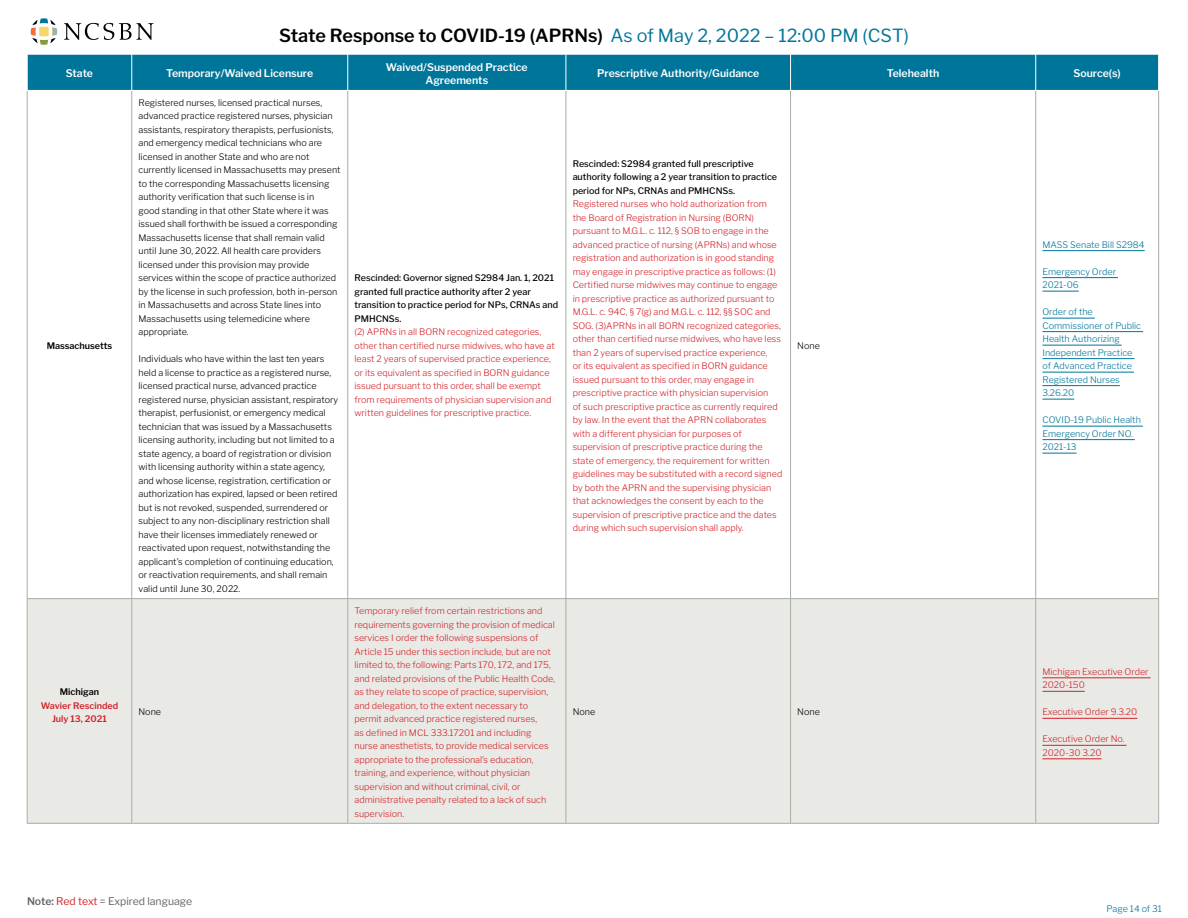
<style>
.page{position:relative;width:1188px;height:918px;background:#fff}
.page>*{position:absolute;margin:0;border:0;box-sizing:border-box;transform-origin:0 0}
.t1{font:600 18px "Libre Franklin";color:#000}
.t2{font:600 10.5px/12.6px "Libre Franklin";color:#fff;text-align:center}
.t3{font:10.5px "Libre Franklin";color:#636466}
.t4{font:300 9px/13.5px "Libre Franklin";color:#d2232a}
.t5{font:300 9px/13.5px "Libre Franklin";color:#000}
.t6{font:500 9px/13.5px "Libre Franklin";color:#000}
.t7{font:300 9px/13.5px "Libre Franklin";color:#00759a}
.t8{font:600 9px/13.5px "Libre Franklin";color:#d2232a;text-align:center}
.t9{font:600 9px "Libre Franklin";color:#000}
.s1{font-weight:400;color:#00759a}
.s2{font-weight:600}
.s3{color:#d2232a}
</style>
<div class="page">
<svg style="left:31px;top:18px;width:26px;height:27px"></svg>
<svg style="left:64px;top:23px;width:90px;height:17px"></svg>
<div style="left:28px;top:55px;width:1130px;height:35px;background:#00759a"></div>
<svg style="left:131px;top:91px;width:1014px;height:507px"></svg>
<div style="left:28px;top:599px;width:1130px;height:224px;background:#e9eae6"></div>
<hr style="left:27px;top:91px;width:1px;height:507px;background:#a6afa2">
<hr style="left:132px;top:91px;width:1px;height:507px;background:#a6afa2">
<hr style="left:348px;top:91px;width:1px;height:507px;background:#a6afa2">
<hr style="left:566px;top:91px;width:1px;height:507px;background:#a6afa2">
<hr style="left:790px;top:91px;width:1px;height:507px;background:#a6afa2">
<hr style="left:1035px;top:91px;width:1px;height:507px;background:#a6afa2">
<hr style="left:1158px;top:91px;width:1px;height:507px;background:#a6afa2">
<hr style="left:27px;top:598px;width:105px;height:1px;background:#a6afa2">
<hr style="left:27px;top:599px;width:1px;height:224px;background:#a6afa2">
<hr style="left:132px;top:598px;width:216px;height:1px;background:#a6afa2">
<hr style="left:132px;top:599px;width:1px;height:224px;background:#a6afa2">
<hr style="left:348px;top:598px;width:218px;height:1px;background:#a6afa2">
<hr style="left:348px;top:599px;width:1px;height:224px;background:#a6afa2">
<hr style="left:566px;top:598px;width:225px;height:1px;background:#a6afa2">
<hr style="left:566px;top:599px;width:1px;height:224px;background:#a6afa2">
<hr style="left:791px;top:598px;width:245px;height:1px;background:#a6afa2">
<hr style="left:790px;top:599px;width:1px;height:224px;background:#a6afa2">
<hr style="left:1036px;top:598px;width:123px;height:1px;background:#a6afa2">
<hr style="left:1035px;top:599px;width:1px;height:224px;background:#a6afa2">
<hr style="left:1158px;top:599px;width:1px;height:224px;background:#a6afa2">
<hr style="left:27px;top:823px;width:105px;height:1px;background:#a6afa2">
<hr style="left:132px;top:823px;width:216px;height:1px;background:#a6afa2">
<hr style="left:348px;top:823px;width:218px;height:1px;background:#a6afa2">
<hr style="left:566px;top:823px;width:225px;height:1px;background:#a6afa2">
<hr style="left:791px;top:823px;width:245px;height:1px;background:#a6afa2">
<hr style="left:1036px;top:823px;width:123px;height:1px;background:#a6afa2">
<hr style="left:132px;top:54px;width:1px;height:36px;background:#fff">
<hr style="left:348px;top:54px;width:1px;height:36px;background:#fff">
<hr style="left:566px;top:54px;width:1px;height:36px;background:#fff">
<hr style="left:790px;top:54px;width:1px;height:36px;background:#fff">
<hr style="left:1035px;top:54px;width:1px;height:36px;background:#fff">
<hr style="left:1042px;top:250px;width:103px;height:1px;background:#00759a">
<hr style="left:1042px;top:277px;width:76px;height:1px;background:#00759a">
<hr style="left:1042px;top:291px;width:37px;height:1px;background:#00759a">
<hr style="left:1042px;top:318px;width:53px;height:1px;background:#00759a">
<hr style="left:1042px;top:331px;width:101px;height:1px;background:#00759a">
<hr style="left:1042px;top:345px;width:80px;height:1px;background:#00759a">
<hr style="left:1042px;top:358px;width:92px;height:1px;background:#00759a">
<hr style="left:1042px;top:372px;width:92px;height:1px;background:#00759a">
<hr style="left:1042px;top:385px;width:78px;height:1px;background:#00759a">
<hr style="left:1042px;top:399px;width:32px;height:1px;background:#00759a">
<hr style="left:1042px;top:426px;width:101px;height:1px;background:#00759a">
<hr style="left:1042px;top:439px;width:93px;height:1px;background:#00759a">
<hr style="left:1042px;top:453px;width:35px;height:1px;background:#00759a">
<hr style="left:1042px;top:678px;width:109px;height:1px;background:#d2232a">
<hr style="left:1042px;top:691px;width:43px;height:1px;background:#d2232a">
<hr style="left:1042px;top:718px;width:95px;height:1px;background:#d2232a">
<hr style="left:1042px;top:745px;width:85px;height:1px;background:#d2232a">
<hr style="left:1042px;top:759px;width:60px;height:1px;background:#d2232a">
<h1 class="t1" style="left:279px;top:24px;width:631px">State Response to COVID-19 (APRNs) <span class="s1">As of May 2, 2022 – 12:00 PM (CST)</span></h1>
<p class="t2" style="left:66px;top:67px;width:29px">State</p>
<p class="t2" style="left:166px;top:67px;width:148px">Temporary/Waived Licensure</p>
<p class="t2" style="left:386px;top:61px;width:143px">Waived/Suspended Practice<br>Agreements</p>
<p class="t2" style="left:597px;top:67px;width:164px">Prescriptive Authority/Guidance</p>
<p class="t2" style="left:887px;top:67px;width:54px">Telehealth</p>
<p class="t2" style="left:1073px;top:67px;width:49px">Source(s)</p>
<p class="t9" style="left:47px;top:340px;width:67px">Massachusetts</p>
<p class="t5" style="left:139px;top:96px;width:204px">Registered nurses, licensed practical nurses, advanced practice registered nurses, physician assistants, respiratory therapists, perfusionists, and emergency medical technicians who are licensed in another State and who are not currently licensed in Massachusetts may present to the corresponding Massachusetts licensing authority verification that such license is in<br>good standing in that other State where it was issued shall forthwith be issued a corresponding Massachusetts license that shall remain valid until June 30, 2022. All health care providers licensed under this provision may provide services within the scope of practice authorized by the license in such profession, both in-person in Massachusetts and across State lines into Massachusetts using telemedicine where appropriate.</p>
<p class="t5" style="left:139px;top:352px;width:201px">Individuals who have within the last ten years held a license to practice as a registered nurse, licensed practical nurse, advanced practice registered nurse, physician assistant, respiratory therapist, perfusionist, or emergency medical technician that was issued by a Massachusetts licensing authority, including but not limited to a state agency, a board of registration or division with licensing authority within a state agency, and whose license, registration, certification or authorization has expired, lapsed or been retired but is not revoked, suspended, surrendered or subject to any non-disciplinary restriction shall have their licenses immediately renewed or reactivated upon request, notwithstanding the applicant’s completion of continuing education, or reactivation requirements, and shall remain valid until June 30, 2022.</p>
<p class="t9" style="left:60px;top:686px;width:41px">Michigan</p>
<p class="t8" style="left:41px;top:699px;width:79px">Wavier Rescinded<br>July 13, 2021</p>
<p class="t5" style="left:139px;top:705px;width:24px">None</p>
<p class="t6" style="left:355px;top:271px;width:205px">Rescinded: Governor signed S2984 Jan. 1, 2021 granted full practice authority after 2 year transition to practice period for NPs, CRNAs and PMHCNSs.</p>
<p class="t4" style="left:355px;top:325px;width:202px">(2) APRNs in all BORN recognized categories, other than certified nurse midwives, who have at least 2 years of supervised practice experience, or its equivalent as specified in BORN guidance issued pursuant to this order, shall be exempt from requirements of physician supervision and written guidelines for prescriptive practice.</p>
<p class="t4" style="left:355px;top:604px;width:202px">Temporary relief from certain restrictions and requirements governing the provision of medical services I order the following suspensions of Article 15 under this section include, but are not limited to, the following: Parts 170, 172, and 175, and related provisions of the Public Health Code, as they relate to scope of practice, supervision, and delegation, to the extent necessary to permit advanced practice registered nurses,<br>as defined in MCL 333.17201 and including nurse anesthetists, to provide medical services appropriate to the professional’s education, training, and experience, without physician supervision and without criminal, civil, or administrative penalty related to a lack of such supervision.</p>
<p class="t6" style="left:573px;top:157px;width:206px">Rescinded: S2984 granted full prescriptive authority following a 2 year transition to practice period for NPs, CRNAs and PMHCNSs.</p>
<p class="t4" style="left:573px;top:197px;width:211px">Registered nurses who hold authorization from the Board of Registration in Nursing (BORN) pursuant to M.G.L. c. 112, § SOB to engage in the advanced practice of nursing (APRNs) and whose registration and authorization is in good standing may engage in prescriptive practice as follows: (1)<br>Certified nurse midwives may continue to engage in prescriptive practice as authorized pursuant to M.G.L. c. 94C, § 7(g) and M.G.L. c. 112, §§ SOC and SOG. (3)APRNs in all BORN recognized categories, other than certified nurse midwives, who have less than 2 years of supervised practice experience,<br>or its equivalent as specified in BORN guidance issued pursuant to this order, may engage in prescriptive practice with physician supervision<br>of such prescriptive practice as currently required by law. In the event that the APRN collaborates with a different physician for purposes of supervision of prescriptive practice during the state of emergency, the requirement for written guidelines may be substituted with a record signed by both the APRN and the supervising physician that acknowledges the consent by each to the supervision of prescriptive practice and the dates during which such supervision shall apply.</p>
<p class="t5" style="left:797px;top:339px;width:24px">None</p>
<p class="t5" style="left:573px;top:705px;width:24px">None</p>
<p class="t5" style="left:797px;top:705px;width:24px">None</p>
<p class="t3" style="left:27px;top:895px;width:167px"><span class="s2">Note:</span> <span class="s3">Red text</span> = Expired language</p>
<p class="t7" style="left:1042px;top:238px;width:104px">MASS Senate Bill S2984</p>
<p class="t7" style="left:1042px;top:265px;width:75px">Emergency Order<br>2021-06</p>
<p class="t7" style="left:1042px;top:305px;width:100px">Order of the<br>Commissioner of Public<br>Health Authorizing<br>Independent Practice of Advanced Practice<br>Registered Nurses<br>3.26.20</p>
<p class="t7" style="left:1042px;top:413px;width:100px">COVID-19 Public Health<br>Emergency Order NO.<br>2021-13</p>
<p class="t4" style="left:1042px;top:665px;width:108px">Michigan Executive Order<br>2020-150</p>
<p class="t4" style="left:1042px;top:705px;width:96px">Executive Order 9.3.20</p>
<p class="t4" style="left:1042px;top:732px;width:84px">Executive Order No.<br>2020-30 3.20</p>
<p class="t7" style="left:1106px;top:901px;width:57px">Page 14 of 31</p>
</div>
